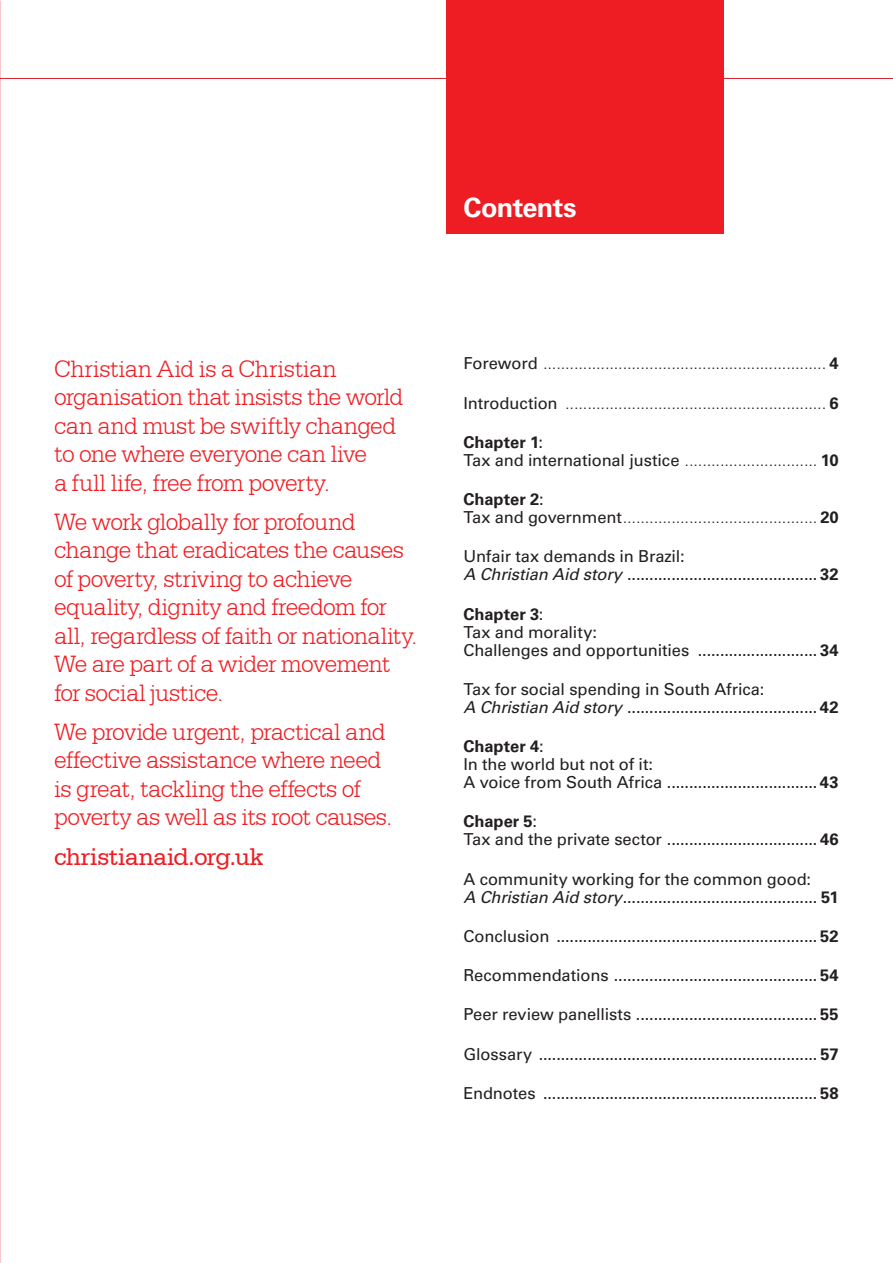
<style>
.page{position:relative;width:893px;height:1263px;background:#fff}
.page>*{position:absolute;margin:0;border:0;box-sizing:border-box;transform-origin:0 0}
.t1{font:700 27px "Univers CA";letter-spacing:-.02em;color:#fff}
.t2{font:300 25.5px/28.5px "Serifa BT";letter-spacing:-.025em;color:#ee1d23}
.t3{font:25.5px "Serifa BT";letter-spacing:-.015em;color:#ee1d23}
.t4{font:16.5px/18px "Univers CA";letter-spacing:-.01em;color:#231f20}
.t5{font:300 16.5px/18px "Univers CA";color:#231f20}
.s1{font-weight:400}
.s2{font-weight:700}
.s3{font-style:italic}
</style>
<div class="page">
<hr style="left:0;top:78px;width:893px;height:1px;background:#d1232a">
<div style="left:446px;top:0;width:278px;height:234px;background:#ee1d23"></div>
<h1 class="t1" style="left:463px;top:192px;width:115px">Contents</h1>
<h2 class="t2" style="left:54px;top:354px;width:351px">Christian Aid is a Christian organisation that insists the world can and must be swiftly changed to one where everyone can live<br>a full life, free from poverty.</h2>
<h2 class="t2" style="left:54px;top:507px;width:365px">We work globally for profound change that eradicates the causes of poverty, striving to achieve equality, dignity and freedom for all, regardless of faith or nationality.<br>We are part of a wider movement for social justice.</h2>
<h2 class="t2" style="left:54px;top:717px;width:340px">We provide urgent, practical and effective assistance where need is great, tackling the effects of poverty as well as its root causes.</h2>
<h2 class="t3" style="left:54px;top:841px;width:211px">christianaid.org.uk</h2>
<p class="t5" style="left:463px;top:354px;width:377px"><span class="s1">Foreword</span> ................................................................ <span class="s2">4</span></p>
<p class="t5" style="left:463px;top:394px;width:376px"><span class="s1">Introduction</span> ........................................................... <span class="s2">6</span></p>
<p class="t5" style="left:463px;top:433px;width:377px"><span class="s2">Chapter 1</span><span class="s1">:<br>Tax and international justice</span> .............................. <span class="s2">10</span></p>
<p class="t5" style="left:463px;top:490px;width:376px"><span class="s2">Chapter 2</span><span class="s1">:<br>Tax and government</span>............................................ <span class="s2">20</span></p>
<p class="t4" style="left:463px;top:547px;width:376px">Unfair tax demands in Brazil:<br><span class="s3">A Christian Aid story</span> ........................................... <span class="s2">32</span></p>
<p class="t4" style="left:463px;top:605px;width:376px"><span class="s2">Chapter 3</span>:<br>Tax and morality:<br>Challenges and opportunities ........................... <span class="s2">34</span></p>
<p class="t4" style="left:463px;top:680px;width:376px">Tax for social spending in South Africa:<br><span class="s3">A Christian Aid story</span> ........................................... <span class="s2">42</span></p>
<p class="t4" style="left:463px;top:737px;width:377px"><span class="s2">Chapter 4</span>:<br>In the world but not of it:<br>A voice from South Africa .................................. <span class="s2">43</span></p>
<p class="t4" style="left:463px;top:813px;width:376px"><span class="s2">Chaper 5</span>:<br>Tax and the private sector .................................. <span class="s2">46</span></p>
<p class="t4" style="left:463px;top:870px;width:376px">A community working for the common good:<br><span class="s3">A Christian Aid story</span>............................................ <span class="s2">51</span></p>
<p class="t4" style="left:463px;top:927px;width:377px">Conclusion ........................................................... <span class="s2">52</span></p>
<p class="t4" style="left:463px;top:966px;width:376px">Recommendations .............................................. <span class="s2">54</span></p>
<p class="t4" style="left:463px;top:1006px;width:376px">Peer review panellists ......................................... <span class="s2">55</span></p>
<p class="t4" style="left:463px;top:1045px;width:376px">Glossary ............................................................... <span class="s2">57</span></p>
<p class="t4" style="left:463px;top:1084px;width:376px">Endnotes .............................................................. <span class="s2">58</span></p>
</div>
